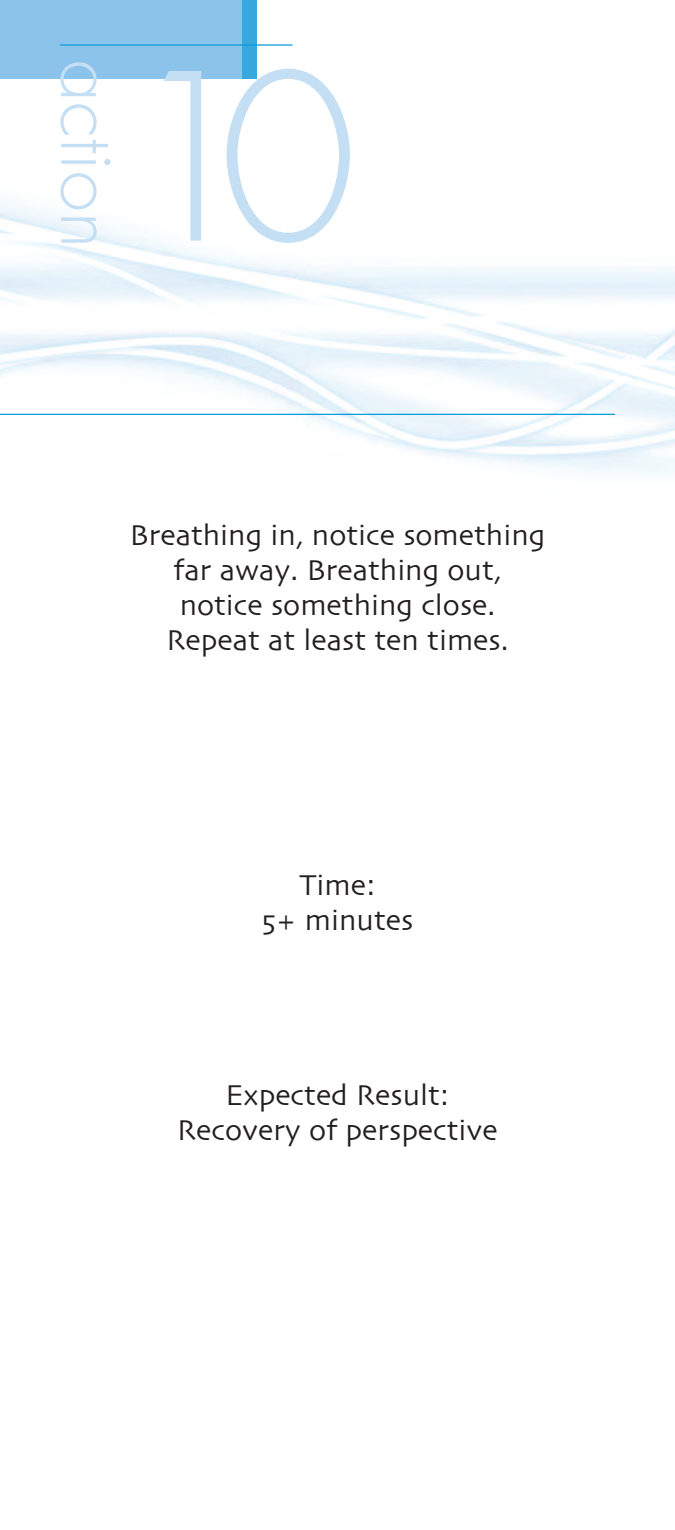
<style>
.page{position:relative;width:675px;height:1530px;background:#fff}
.page>*{position:absolute;margin:0;border:0;box-sizing:border-box;transform-origin:0 0}
.t1{font:300 225px "Futura";color:#c4dff3}
.t2{font:300 75px "Futura";color:#c4dff3}
.t3{font:30px/35px "Skia";color:#231f20;text-align:center}
</style>
<div class="page">
<div style="left:215px;top:0;width:42px;height:79px;background:#37a9df"></div>
<div style="left:0;top:0;width:242px;height:79px;background:#8cc3ea"></div>
<hr style="left:0;top:414px;width:615px;height:1px;background:#089ad9">
<hr style="left:60px;top:44px;width:232px;height:2px;background:#089ad9">
<h2 class="t2" style="left:123px;top:60px;width:190px;rotate:90deg">action</h2>
<h1 class="t1" style="left:121px;top:55px;width:238px">10</h1>
<p class="t3" style="left:130px;top:519px;width:417px">Breathing in, notice something far away. Breathing out, notice something close.<br>Repeat at least ten times.</p>
<p class="t3" style="left:262px;top:869px;width:153px">Time:<br>5+ minutes</p>
<p class="t3" style="left:177px;top:1079px;width:322px">Expected Result:<br>Recovery of perspective</p>
</div>
